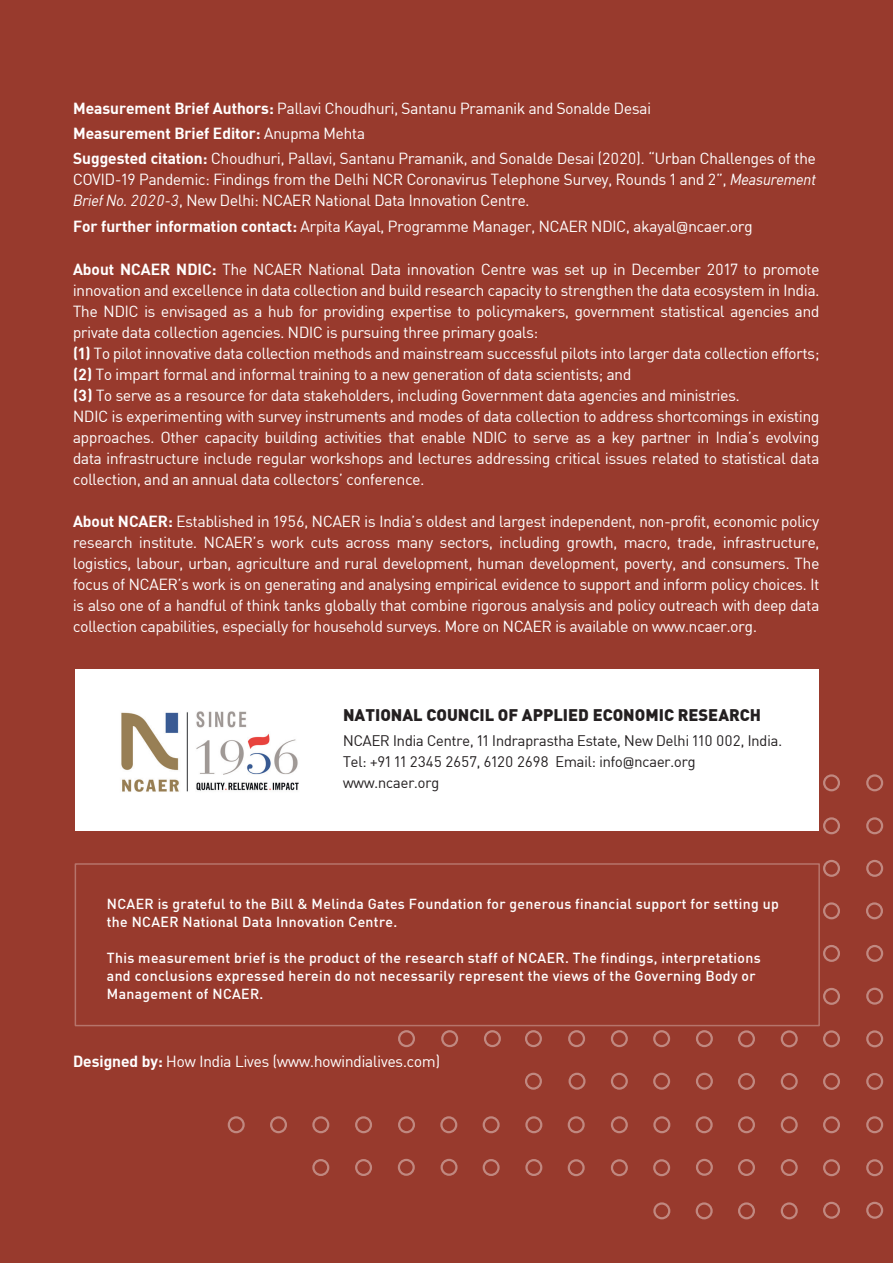
<style>
.page{position:relative;width:893px;height:1263px;background:#983a2d}
.page>*{position:absolute;margin:0;border:0;box-sizing:border-box;transform-origin:0 0}
.t1{font:900 16.5px "Sapient Sans";color:#231f20}
.t2{font:15.75px/21px "Sapient Sans";color:#fff}
.t3{font:15px/21px "Sapient Sans";color:#231f20}
.t4{font:500 14.25px/18px "Sapient Sans";letter-spacing:.025em;color:#fff}
.s1{font-weight:700}
.s2{font-style:italic}
</style>
<div class="page">
<div style="left:484px;top:1030px;width:17px;height:17px;border:2px solid #fff;border-radius:50%"></div>
<div style="left:611px;top:1030px;width:17px;height:17px;border:2px solid #fff;border-radius:50%"></div>
<div style="left:441px;top:1030px;width:17px;height:17px;border:2px solid #fff;border-radius:50%"></div>
<div style="left:568px;top:1030px;width:17px;height:17px;border:2px solid #fff;border-radius:50%"></div>
<div style="left:398px;top:1030px;width:17px;height:17px;border:2px solid #fff;border-radius:50%"></div>
<div style="left:525px;top:1030px;width:17px;height:17px;border:2px solid #fff;border-radius:50%"></div>
<div style="left:525px;top:1073px;width:17px;height:17px;border:2px solid #fff;border-radius:50%"></div>
<div style="left:866px;top:774px;width:17px;height:17px;border:2px solid #fff;border-radius:50%"></div>
<div style="left:823px;top:774px;width:17px;height:17px;border:2px solid #fff;border-radius:50%"></div>
<div style="left:866px;top:945px;width:17px;height:17px;border:2px solid #fff;border-radius:50%"></div>
<div style="left:866px;top:902px;width:17px;height:17px;border:2px solid #fff;border-radius:50%"></div>
<div style="left:696px;top:1116px;width:17px;height:17px;border:2px solid #fff;border-radius:50%"></div>
<div style="left:696px;top:1202px;width:17px;height:17px;border:2px solid #fff;border-radius:50%"></div>
<div style="left:781px;top:1116px;width:17px;height:17px;border:2px solid #fff;border-radius:50%"></div>
<div style="left:781px;top:1202px;width:17px;height:17px;border:2px solid #fff;border-radius:50%"></div>
<div style="left:738px;top:1116px;width:17px;height:17px;border:2px solid #fff;border-radius:50%"></div>
<div style="left:738px;top:1202px;width:17px;height:17px;border:2px solid #fff;border-radius:50%"></div>
<div style="left:866px;top:1116px;width:17px;height:17px;border:2px solid #fff;border-radius:50%"></div>
<div style="left:653px;top:1116px;width:17px;height:17px;border:2px solid #fff;border-radius:50%"></div>
<div style="left:653px;top:1202px;width:17px;height:17px;border:2px solid #fff;border-radius:50%"></div>
<div style="left:823px;top:1116px;width:17px;height:17px;border:2px solid #fff;border-radius:50%"></div>
<div style="left:866px;top:817px;width:17px;height:17px;border:2px solid #fff;border-radius:50%"></div>
<div style="left:823px;top:817px;width:17px;height:17px;border:2px solid #fff;border-radius:50%"></div>
<div style="left:823px;top:988px;width:17px;height:17px;border:2px solid #fff;border-radius:50%"></div>
<div style="left:823px;top:945px;width:17px;height:17px;border:2px solid #fff;border-radius:50%"></div>
<div style="left:866px;top:1159px;width:17px;height:17px;border:2px solid #fff;border-radius:50%"></div>
<div style="left:866px;top:1202px;width:17px;height:17px;border:2px solid #fff;border-radius:50%"></div>
<div style="left:823px;top:1159px;width:17px;height:17px;border:2px solid #fff;border-radius:50%"></div>
<div style="left:866px;top:860px;width:17px;height:17px;border:2px solid #fff;border-radius:50%"></div>
<div style="left:823px;top:860px;width:17px;height:17px;border:2px solid #fff;border-radius:50%"></div>
<div style="left:781px;top:1030px;width:17px;height:17px;border:2px solid #fff;border-radius:50%"></div>
<div style="left:696px;top:1030px;width:17px;height:17px;border:2px solid #fff;border-radius:50%"></div>
<div style="left:738px;top:1030px;width:17px;height:17px;border:2px solid #fff;border-radius:50%"></div>
<div style="left:653px;top:1030px;width:17px;height:17px;border:2px solid #fff;border-radius:50%"></div>
<div style="left:866px;top:1030px;width:17px;height:17px;border:2px solid #fff;border-radius:50%"></div>
<div style="left:866px;top:988px;width:17px;height:17px;border:2px solid #fff;border-radius:50%"></div>
<div style="left:823px;top:1030px;width:17px;height:17px;border:2px solid #fff;border-radius:50%"></div>
<div style="left:823px;top:1202px;width:17px;height:17px;border:2px solid #fff;border-radius:50%"></div>
<div style="left:823px;top:902px;width:17px;height:17px;border:2px solid #fff;border-radius:50%"></div>
<div style="left:781px;top:1073px;width:17px;height:17px;border:2px solid #fff;border-radius:50%"></div>
<div style="left:781px;top:1159px;width:17px;height:17px;border:2px solid #fff;border-radius:50%"></div>
<div style="left:696px;top:1073px;width:17px;height:17px;border:2px solid #fff;border-radius:50%"></div>
<div style="left:696px;top:1159px;width:17px;height:17px;border:2px solid #fff;border-radius:50%"></div>
<div style="left:738px;top:1073px;width:17px;height:17px;border:2px solid #fff;border-radius:50%"></div>
<div style="left:738px;top:1159px;width:17px;height:17px;border:2px solid #fff;border-radius:50%"></div>
<div style="left:653px;top:1073px;width:17px;height:17px;border:2px solid #fff;border-radius:50%"></div>
<div style="left:611px;top:1073px;width:17px;height:17px;border:2px solid #fff;border-radius:50%"></div>
<div style="left:653px;top:1159px;width:17px;height:17px;border:2px solid #fff;border-radius:50%"></div>
<div style="left:440px;top:1116px;width:17px;height:17px;border:2px solid #fff;border-radius:50%"></div>
<div style="left:525px;top:1116px;width:17px;height:17px;border:2px solid #fff;border-radius:50%"></div>
<div style="left:483px;top:1116px;width:17px;height:17px;border:2px solid #fff;border-radius:50%"></div>
<div style="left:611px;top:1116px;width:17px;height:17px;border:2px solid #fff;border-radius:50%"></div>
<div style="left:398px;top:1116px;width:17px;height:17px;border:2px solid #fff;border-radius:50%"></div>
<div style="left:568px;top:1116px;width:17px;height:17px;border:2px solid #fff;border-radius:50%"></div>
<div style="left:611px;top:1159px;width:17px;height:17px;border:2px solid #fff;border-radius:50%"></div>
<div style="left:568px;top:1159px;width:17px;height:17px;border:2px solid #fff;border-radius:50%"></div>
<div style="left:525px;top:1159px;width:17px;height:17px;border:2px solid #fff;border-radius:50%"></div>
<div style="left:441px;top:1159px;width:17px;height:17px;border:2px solid #fff;border-radius:50%"></div>
<div style="left:483px;top:1159px;width:17px;height:17px;border:2px solid #fff;border-radius:50%"></div>
<div style="left:398px;top:1159px;width:17px;height:17px;border:2px solid #fff;border-radius:50%"></div>
<div style="left:270px;top:1116px;width:17px;height:17px;border:2px solid #fff;border-radius:50%"></div>
<div style="left:355px;top:1116px;width:17px;height:17px;border:2px solid #fff;border-radius:50%"></div>
<div style="left:312px;top:1116px;width:17px;height:17px;border:2px solid #fff;border-radius:50%"></div>
<div style="left:228px;top:1116px;width:17px;height:17px;border:2px solid #fff;border-radius:50%"></div>
<div style="left:355px;top:1159px;width:17px;height:17px;border:2px solid #fff;border-radius:50%"></div>
<div style="left:312px;top:1159px;width:17px;height:17px;border:2px solid #fff;border-radius:50%"></div>
<div style="left:866px;top:1073px;width:17px;height:17px;border:2px solid #fff;border-radius:50%"></div>
<div style="left:568px;top:1073px;width:17px;height:17px;border:2px solid #fff;border-radius:50%"></div>
<div style="left:823px;top:1073px;width:17px;height:17px;border:2px solid #fff;border-radius:50%"></div>
<div style="left:75px;top:669px;width:744px;height:162px;background:#fff"></div>
<img style="left:121px;top:711px;width:178px;height:81px">
<p class="t2" style="left:73px;top:95px;width:744px;line-height:25.2px"><span class="s1">Measurement Brief Authors:</span> Pallavi Choudhuri, Santanu Pramanik and Sonalde Desai<br><span class="s1">Measurement Brief Editor:</span> Anupma Mehta<br><span class="s1">Suggested citation:</span> Choudhuri, Pallavi, Santanu Pramanik, and Sonalde Desai (2020). “Urban Challenges of the</p>
<p class="t2" style="left:73px;top:169px;width:744px">COVID-19 Pandemic: Findings from the Delhi NCR Coronavirus Telephone Survey, Rounds 1 and 2”, <span class="s2">Measurement<br>Brief No. 2020-3</span>, New Delhi: NCAER National Data Innovation Centre.</p>
<p class="t2" style="left:73px;top:215px;width:681px"><span class="s1">For further information contact:</span> Arpita Kayal, Programme Manager, NCAER NDIC, akayal@ncaer.org</p>
<p class="t2" style="left:73px;top:259px;width:748px"><span class="s1">About NCAER NDIC:</span> The NCAER National Data innovation Centre was set up in December 2017 to promote innovation and excellence in data collection and build research capacity to strengthen the data ecosystem in India.<br>The NDIC is envisaged as a hub for providing expertise to policymakers, government statistical agencies and private data collection agencies. NDIC is pursuing three primary goals:<br><span class="s1">(1)</span> To pilot innovative data collection methods and mainstream successful pilots into larger data collection efforts; <span class="s1">(2)</span> To impart formal and informal training to a new generation of data scientists; and<br><span class="s1">(3)</span> To serve as a resource for data stakeholders, including Government data agencies and ministries.<br>NDIC is experimenting with survey instruments and modes of data collection to address shortcomings in existing approaches. Other capacity building activities that enable NDIC to serve as a key partner in India’s evolving data infrastructure include regular workshops and lectures addressing critical issues related to statistical data collection, and an annual data collectors’ conference.</p>
<p class="t2" style="left:73px;top:511px;width:748px;text-align:justify"><span class="s1">About NCAER:</span> Established in 1956, NCAER is India’s oldest and largest independent, non-profit, economic policy research institute. NCAER’s work cuts across many sectors, including growth, macro, trade, infrastructure, logistics, labour, urban, agriculture and rural development, human development, poverty, and consumers. The focus of NCAER’s work is on generating and analysing empirical evidence to support and inform policy choices. It is also one of a handful of think tanks globally that combine rigorous analysis and policy outreach with deep data collection capabilities, especially for household surveys. More on NCAER is available on www.ncaer.org.</p>
<p class="t1" style="left:343px;top:703px;width:420px">NATIONAL COUNCIL OF APPLIED ECONOMIC RESEARCH</p>
<p class="t3" style="left:343px;top:729px;width:440px">NCAER India Centre, 11 Indraprastha Estate, New Delhi 110 002, India.<br>Tel: +91 11 2345 2657, 6120 2698 Email: info@ncaer.org www.ncaer.org</p>
<p class="t4" style="left:107px;top:894px;width:673px">NCAER is grateful to the Bill &amp; Melinda Gates Foundation for generous financial support for setting up the NCAER National Data Innovation Centre.</p>
<p class="t4" style="left:107px;top:948px;width:655px">This measurement brief is the product of the research staff of NCAER. The findings, interpretations and conclusions expressed herein do not necessarily represent the views of the Governing Body or<br>Management of NCAER.</p>
<p class="t2" style="left:73px;top:1051px;width:368px"><span class="s1">Designed by:</span> How India Lives (www.howindialives.com)</p>
</div>
